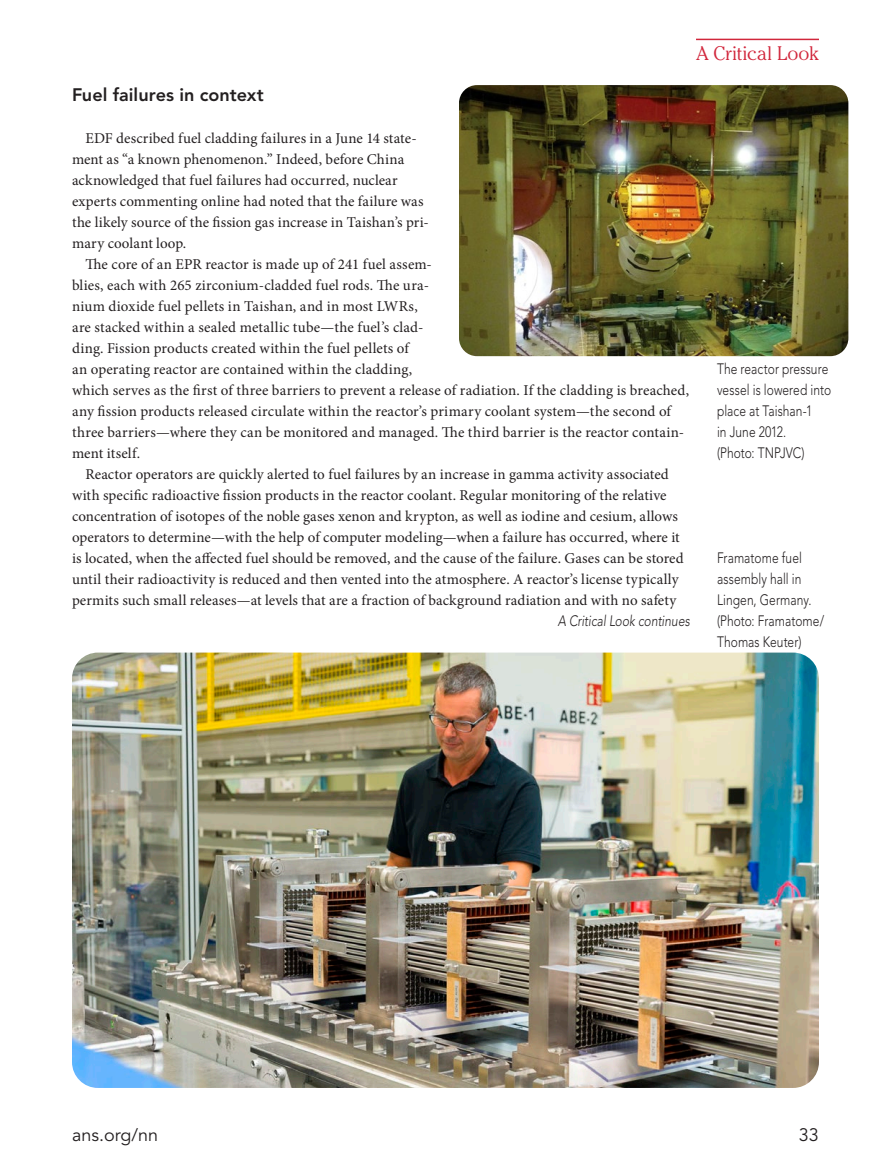
<style>
.page{position:relative;width:891px;height:1175px;background:#fff}
.page>*{position:absolute;margin:0;border:0;box-sizing:border-box;transform-origin:0 0}
.t1{font:300 19.5px "Cheltenham Std";color:#d1263b}
.t2{font:800 18px "Avenir LT Pro";color:#231f20}
.t3{font:18px "Avenir LT Pro";color:#231f20}
.t4{font:15px/21px "Minion Pro";letter-spacing:.005em;color:#231f20}
.t5{font:300 15px/21px "Avenir LT Pro";letter-spacing:.005em;color:#231f20;scale:.8 1}
.t6{font:italic 300 15px "Avenir LT Pro";color:#231f20;scale:.8 1}
</style>
<div class="page">
<hr style="left:696px;top:39px;width:123px;height:1px;background:#d1263b">
<img style="left:72px;top:652px;width:747px;height:436px">
<img style="left:459px;top:85px;width:389px;height:271px">
<h1 class="t1" style="left:696px;top:42px;width:124px">A Critical Look</h1>
<p class="t2" style="left:72px;top:84px;width:193px">Fuel failures in context</p>
<p class="t4" style="left:72px;top:127px;width:358px;text-indent:13px">EDF described fuel cladding failures in a June 14 state&shy;ment as “a known phenomenon.” Indeed, before China acknowledged that fuel failures had occurred, nuclear experts commenting online had noted that the failure was the likely source of the fission gas increase in Taishan’s pri&shy;mary coolant loop.</p>
<p class="t4" style="left:72px;top:253px;width:619px;text-indent:14px">The core of an EPR reactor is made up of 241 fuel assem-<br>blies, each with 265 zirconium-cladded fuel rods. The ura-<br>nium dioxide fuel pellets in Taishan, and in most LWRs,<br>are stacked within a sealed metallic tube—the fuel’s clad-<br>ding. Fission products created within the fuel pellets of<br>an operating reactor are contained within the cladding,<br>which serves as the first of three barriers to prevent a release of radiation. If the cladding is breached, any fission products released circulate within the reactor’s primary coolant system—the second of three barriers—where they can be monitored and managed. The third barrier is the reactor contain&shy;ment itself.</p>
<p class="t4" style="left:72px;top:463px;width:613px;text-indent:14px">Reactor operators are quickly alerted to fuel failures by an increase in gamma activity associated with specific radioactive fission products in the reactor coolant. Regular monitoring of the relative concentration of isotopes of the noble gases xenon and krypton, as well as iodine and cesium, allows operators to determine—with the help of computer modeling—when a failure has occurred, where it is located, when the affected fuel should be removed, and the cause of the failure. Gases can be stored until their radioactivity is reduced and then vented into the atmosphere. A reactor’s license typically permits such small releases—at levels that are a fraction of background radiation and with no safety</p>
<p class="t6" style="left:558px;top:611px;width:167px">A Critical Look continues</p>
<p class="t5" style="left:717px;top:358px;width:144px">The reactor pressure vessel is lowered into place at Taishan-1<br>in June 2012.<br>(Photo: TNPJVC)</p>
<p class="t5" style="left:717px;top:547px;width:135px">Framatome fuel assembly hall in<br>Lingen, Germany. (Photo: Framatome/<br>Thomas Keuter)</p>
<p class="t3" style="left:72px;top:1123px;width:88px">ans.org/nn</p>
<p class="t3" style="left:799px;top:1123px;width:22px">33</p>
</div>
